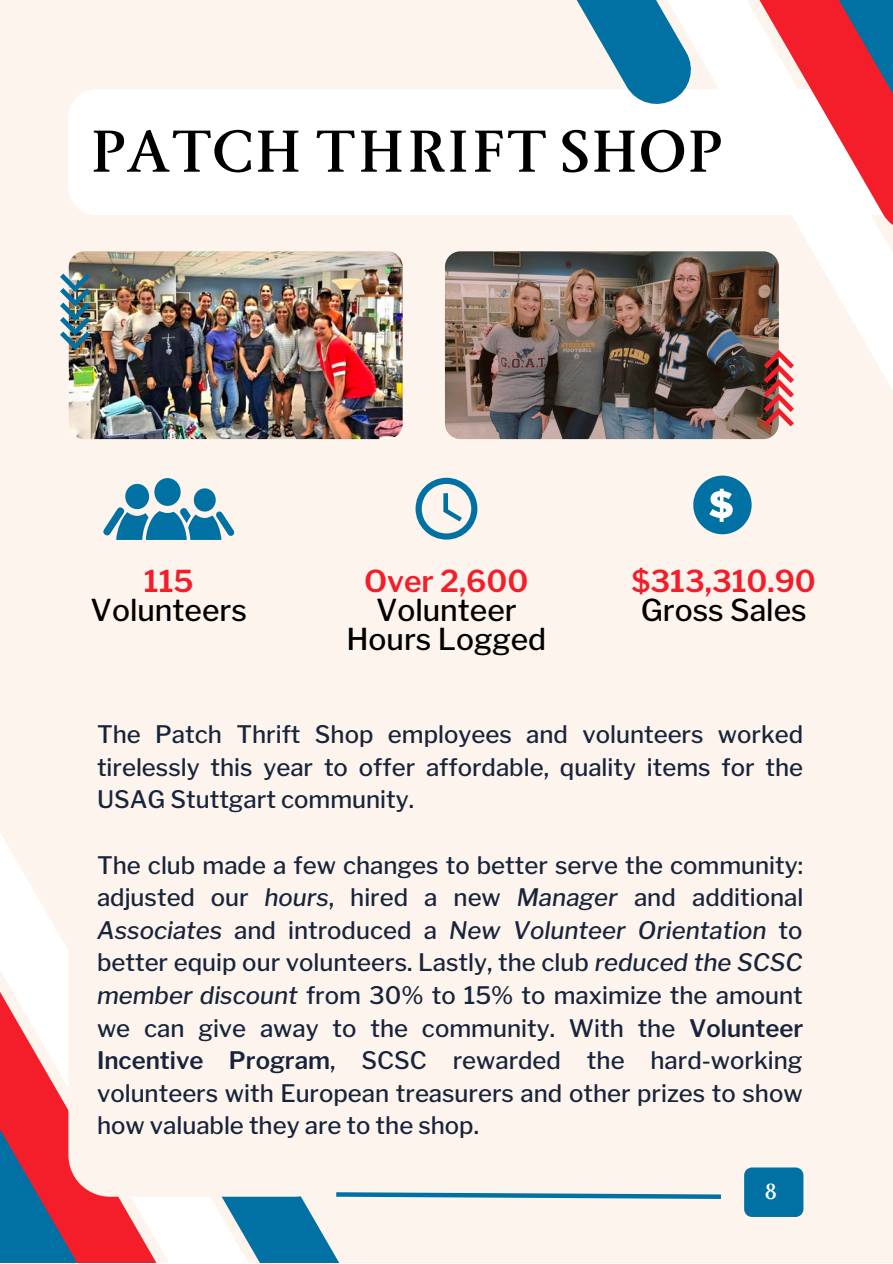
<style>
.page{position:relative;width:893px;height:1264px;background:#fff}
.page>*{position:absolute;margin:0;border:0;box-sizing:border-box;transform-origin:0 0}
.t1{font:700 63.15px "Ingleby";color:#000}
.t2{font:500 30px "Libre Franklin";color:#000}
.t3{font:600 30px "Libre Franklin";color:#f41d2a}
.t4{font:700 25.5px "Ingleby";color:#fff}
.t5{font:500 24px/32.5px "Libre Franklin";color:#18243b;text-align:justify}
.s1{font-style:italic}
.s2{font-weight:600}
</style>
<div class="page">
<div style="left:0;top:0;width:892px;height:1262px;background:#fdf5ed"></div>
<div style="left:69px;top:89px;width:540px;height:126px;background:#fff"></div>
<svg style="left:609px;top:0;width:283px;height:388px;fill:#fff"></svg>
<svg style="left:518px;top:0;width:177px;height:109px"></svg>
<svg style="left:0;top:833px;width:182px;height:429px"></svg>
<svg style="left:68px;top:899px;width:114px;height:297px"></svg>
<svg style="left:182px;top:1192px;width:539px;height:70px"></svg>
<div style="left:744px;top:1167px;width:59px;height:49px;background:#0171a3"></div>
<img style="left:69px;top:251px;width:333px;height:188px;border-radius:16px">
<img style="left:445px;top:251px;width:333px;height:188px;border-radius:16px">
<img style="left:60px;top:274px;width:30px;height:76px">
<svg style="left:763px;top:350px;width:31px;height:76px"></svg>
<div style="left:154px;top:478px;width:27px;height:28px;background:#0171a3;border-radius:50%"></div>
<div style="left:194px;top:488px;width:22px;height:23px;background:#0171a3;border-radius:50%"></div>
<div style="left:125px;top:484px;width:24px;height:25px;background:#0171a3;border-radius:50%"></div>
<svg style="left:103px;top:506px;width:132px;height:34px"></svg>
<svg style="left:415px;top:478px;width:62px;height:61px"></svg>
<svg style="left:693px;top:475px;width:58px;height:59px"></svg>
<p class="t1" style="left:89px;top:117px;width:634px">PATCH THRIFT SHOP</p>
<p class="t3" style="left:144px;top:562px;width:51px">115</p>
<p class="t2" style="left:91px;top:592px;width:158px">Volunteers</p>
<p class="t3" style="left:364px;top:562px;width:166px">Over 2,600</p>
<p class="t2" style="left:376px;top:592px;width:142px">Volunteer</p>
<p class="t2" style="left:346px;top:621px;width:201px">Hours Logged</p>
<p class="t3" style="left:631px;top:562px;width:186px">$313,310.90</p>
<p class="t2" style="left:640px;top:592px;width:167px">Gross Sales</p>
<p class="t5" style="left:97px;top:718px;width:707px">The Patch Thrift Shop employees and volunteers worked tirelessly this year to offer affordable, quality items for the USAG Stuttgart community.</p>
<p class="t5" style="left:97px;top:848px;width:707px">The club made a few changes to better serve the community: adjusted our <span class="s1">hours</span>, hired a new <span class="s1">Manager</span> and additional <span class="s1">Associates</span> and introduced a <span class="s1">New Volunteer Orientation</span> to better equip our volunteers. Lastly, the club <span class="s1">reduced the SCSC member discount</span> from 30% to 15% to maximize the amount we can give away to the community. With the <span class="s2">Volunteer Incentive Program</span>, SCSC rewarded the hard-working volunteers with European treasurers and other prizes to show how valuable they are to the shop.</p>
<p class="t4" style="left:765px;top:1176px;width:13px">8</p>
</div>
